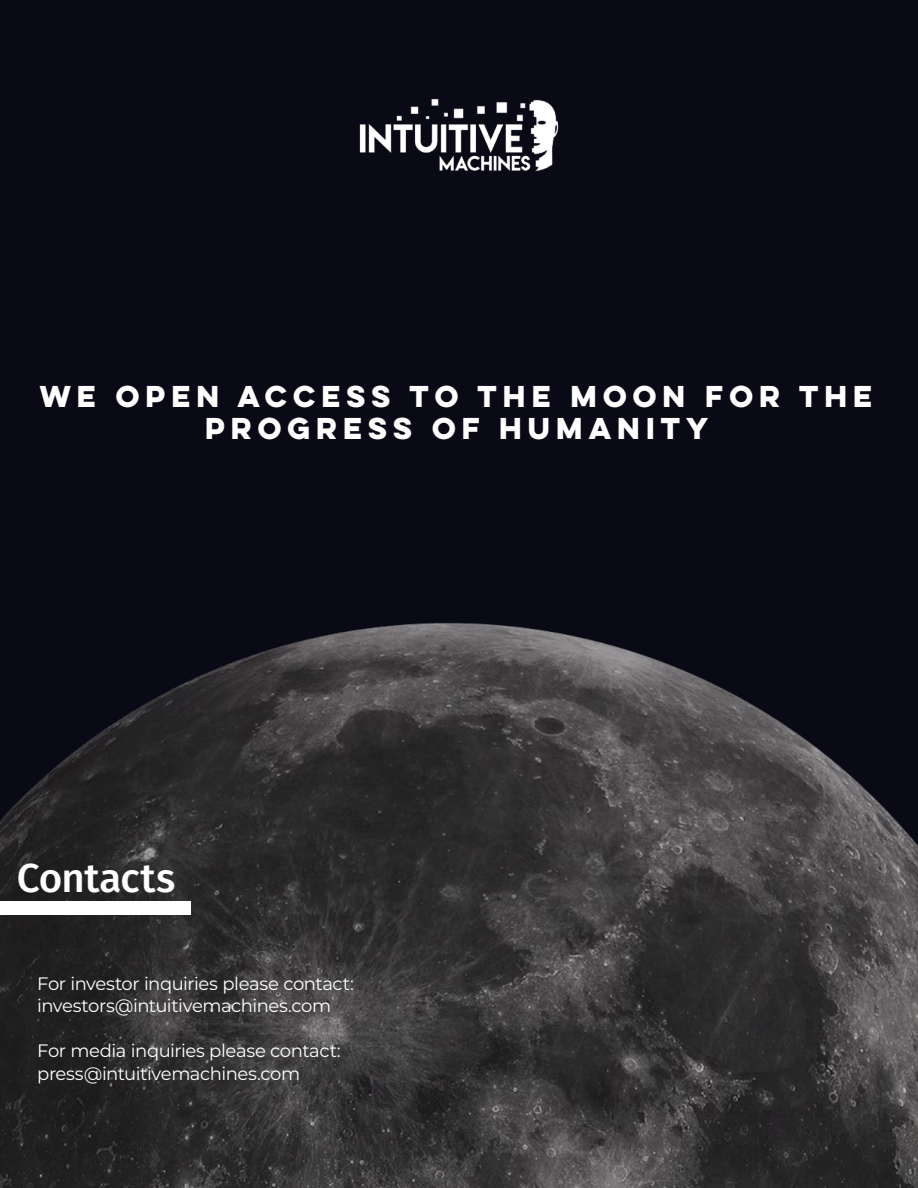
<style>
.page{position:relative;width:918px;height:1188px;background:#090a16}
.page>*{position:absolute;margin:0;border:0;box-sizing:border-box;transform-origin:0 0}
.t1{font:500 40.5px "Fira Sans";letter-spacing:-.015em;color:#fff}
.t2{font:700 27px/32.4px "Lulo Clean W01 One";color:#fff;text-align:center}
.t3{font:18px/22.5px "Montserrat";letter-spacing:-.025em;color:#fff}
</style>
<div class="page">
<img style="left:359px;top:99px;width:200px;height:72px">
<img style="left:0;top:623px;width:918px;height:565px">
<div style="left:0;top:901px;width:190px;height:14px;background:#fff"></div>
<h2 class="t2" style="left:40px;top:379px;width:840px">WE OPEN ACCESS TO THE MOON FOR THE<br>PROGRESS OF HUMANITY</h2>
<h1 class="t1" style="left:17px;top:846px;width:160px">Contacts</h1>
<p class="t3" style="left:37px;top:972px;width:318px">For investor inquiries please contact: investors@intuitivemachines.com</p>
<p class="t3" style="left:37px;top:1039px;width:305px">For media inquiries please contact: press@intuitivemachines.com</p>
</div>
